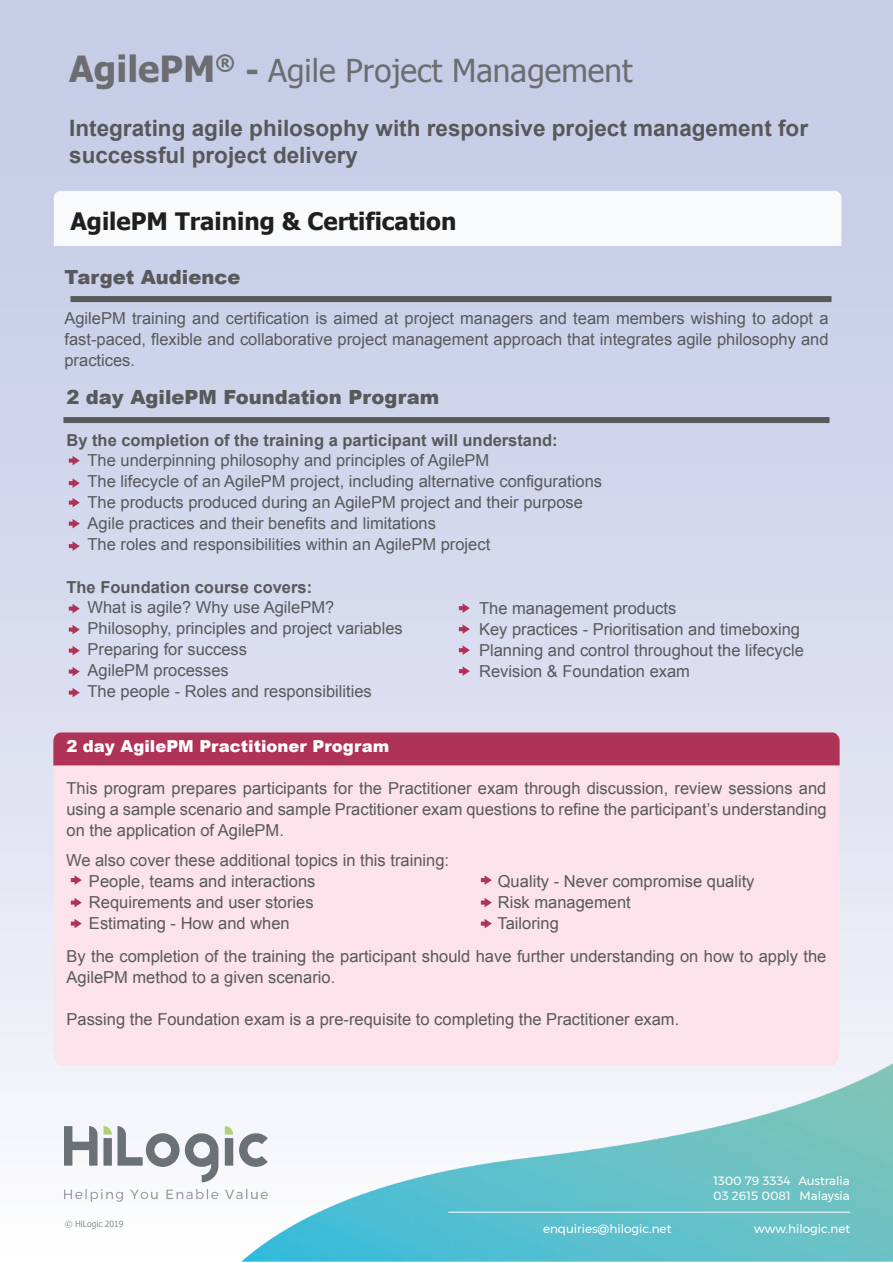
<style>
.page{position:relative;width:893px;height:1263px;background:#fff}
.page>*{position:absolute;margin:0;border:0;box-sizing:border-box;transform-origin:0 0}
.t1{font:31.5px "Tahoma";color:#6c6d70}
.t2{font:700 24px "Tahoma";color:#211e1e}
.t3{font:700 22.5px/27px "Arial";color:#57585a}
.t4{font:900 19.5px "Arial";color:#58595b}
.t5{font:16.5px/21px "Arial";color:#58595b}
.t6{font:700 16.5px "Arial";color:#58595b}
.t7{font:900 16.5px "Arial";color:#fff}
.t8{font:12px/15px "Montserrat";color:#fff}
.t9{font:8.55px "Tahoma";color:#88919a}
.s1{font-weight:700;font-size:36px}
.s2{font-weight:700}
</style>
<div class="page">
<div style="left:0;top:0;width:893px;height:1263px;background:linear-gradient(to bottom,#bfc6e4,#f8f9fc)"></div>
<img style="left:241px;top:1063px;width:652px;height:198px">
<svg style="left:239px;top:1133px;width:29px;height:34px"></svg>
<svg style="left:64px;top:1126px;width:154px;height:56px"></svg>
<svg style="left:225px;top:1126px;width:8px;height:40px"></svg>
<svg style="left:64px;top:1189px;width:59px;height:13px"></svg>
<svg style="left:166px;top:1189px;width:52px;height:11px"></svg>
<svg style="left:225px;top:1189px;width:43px;height:11px"></svg>
<svg style="left:130px;top:1189px;width:28px;height:10px"></svg>
<hr style="left:448px;top:1212px;width:402px;height:1px;background:#fff">
<svg style="left:54px;top:191px;width:787px;height:55px"></svg>
<div style="left:63px;top:417px;width:766px;height:6px;background:#58595b"></div>
<div style="left:70px;top:296px;width:761px;height:6px;background:#58595b"></div>
<div style="left:53px;top:765px;width:787px;height:300px;background:#fbe2eb"></div>
<div style="left:53px;top:732px;width:787px;height:33px;background:#af3257"></div>
<svg style="left:69px;top:456px;width:11px;height:9px"></svg>
<svg style="left:69px;top:478px;width:11px;height:10px"></svg>
<svg style="left:69px;top:498px;width:11px;height:9px"></svg>
<svg style="left:69px;top:519px;width:11px;height:9px"></svg>
<svg style="left:69px;top:541px;width:11px;height:10px"></svg>
<svg style="left:69px;top:604px;width:11px;height:9px"></svg>
<svg style="left:69px;top:625px;width:11px;height:9px"></svg>
<svg style="left:69px;top:646px;width:11px;height:9px"></svg>
<svg style="left:69px;top:667px;width:11px;height:9px"></svg>
<svg style="left:69px;top:688px;width:11px;height:9px"></svg>
<svg style="left:459px;top:603px;width:11px;height:10px"></svg>
<svg style="left:459px;top:624px;width:11px;height:10px"></svg>
<svg style="left:459px;top:645px;width:11px;height:10px"></svg>
<svg style="left:459px;top:666px;width:11px;height:10px"></svg>
<svg style="left:71px;top:875px;width:11px;height:10px"></svg>
<svg style="left:71px;top:898px;width:11px;height:9px"></svg>
<svg style="left:71px;top:919px;width:11px;height:9px"></svg>
<svg style="left:481px;top:875px;width:11px;height:10px"></svg>
<svg style="left:481px;top:898px;width:11px;height:9px"></svg>
<svg style="left:481px;top:919px;width:11px;height:9px"></svg>
<h1 class="t1" style="left:69px;top:50px;width:565px"><span class="s1">AgilePM</span><sup>®</sup> <span class="s2">-</span> Agile Project Management</h1>
<h3 class="t3" style="left:69px;top:116px;width:740px">Integrating agile philosophy with responsive project management for successful project delivery</h3>
<h2 class="t2" style="left:70px;top:204px;width:387px">AgilePM Training &amp; Certification</h2>
<p class="t4" style="left:64px;top:263px;width:177px">Target Audience</p>
<p class="t5" style="left:64px;top:308px;width:766px;text-align:justify">AgilePM training and certification is aimed at project managers and team members wishing to adopt a fast-paced, flexible and collaborative project management approach that integrates agile philosophy and practices.</p>
<p class="t4" style="left:66px;top:382px;width:374px">2 day AgilePM Foundation Program</p>
<p class="t6" style="left:66px;top:429px;width:493px">By the completion of the training a participant will understand:</p>
<p class="t5" style="left:88px;top:449px;width:516px">The underpinning philosophy and principles of AgilePM<br>The lifecycle of an AgilePM project, including alternative configurations The products produced during an AgilePM project and their purpose Agile practices and their benefits and limitations<br>The roles and responsibilities within an AgilePM project</p>
<p class="t6" style="left:66px;top:576px;width:247px">The Foundation course covers:</p>
<p class="t5" style="left:88px;top:596px;width:317px">What is agile? Why use AgilePM?<br>Philosophy, principles and project variables<br>Preparing for success<br>AgilePM processes<br>The people - Roles and responsibilities</p>
<p class="t5" style="left:479px;top:597px;width:326px">The management products<br>Key practices - Prioritisation and timeboxing Planning and control throughout the lifecycle Revision &amp; Foundation exam</p>
<p class="t7" style="left:66px;top:734px;width:324px">2 day AgilePM Practitioner Program</p>
<p class="t5" style="left:66px;top:778px;width:762px;text-align:justify">This program prepares participants for the Practitioner exam through discussion, review sessions and using a sample scenario and sample Practitioner exam questions to refine the participant’s understanding on the application of AgilePM.</p>
<p class="t5" style="left:89px;top:849px;width:362px;text-indent:-23px">We also cover these additional topics in this training:<br>People, teams and interactions<br>Requirements and user stories<br>Estimating - How and when</p>
<p class="t5" style="left:497px;top:870px;width:259px">Quality - Never compromise quality<br>Risk management<br>Tailoring</p>
<p class="t5" style="left:67px;top:946px;width:761px">By the completion of the training the participant should have further understanding on how to apply the<br>AgilePM method to a given scenario.</p>
<p class="t5" style="left:67px;top:1009px;width:614px">Passing the Foundation exam is a pre-requisite to completing the Practitioner exam.</p>
<p class="t9" style="left:65px;top:1218px;width:60px">© HiLogic 2019</p>
<p class="t8" style="left:713px;top:1173px;width:79px">1300 79 3334<br>03 2615 0081</p>
<p class="t8" style="left:798px;top:1173px;width:53px">Australia<br>Malaysia</p>
<p class="t8" style="left:543px;top:1221px;width:130px">enquiries@hilogic.net</p>
<p class="t8" style="left:754px;top:1221px;width:97px">www.hilogic.net</p>
</div>
